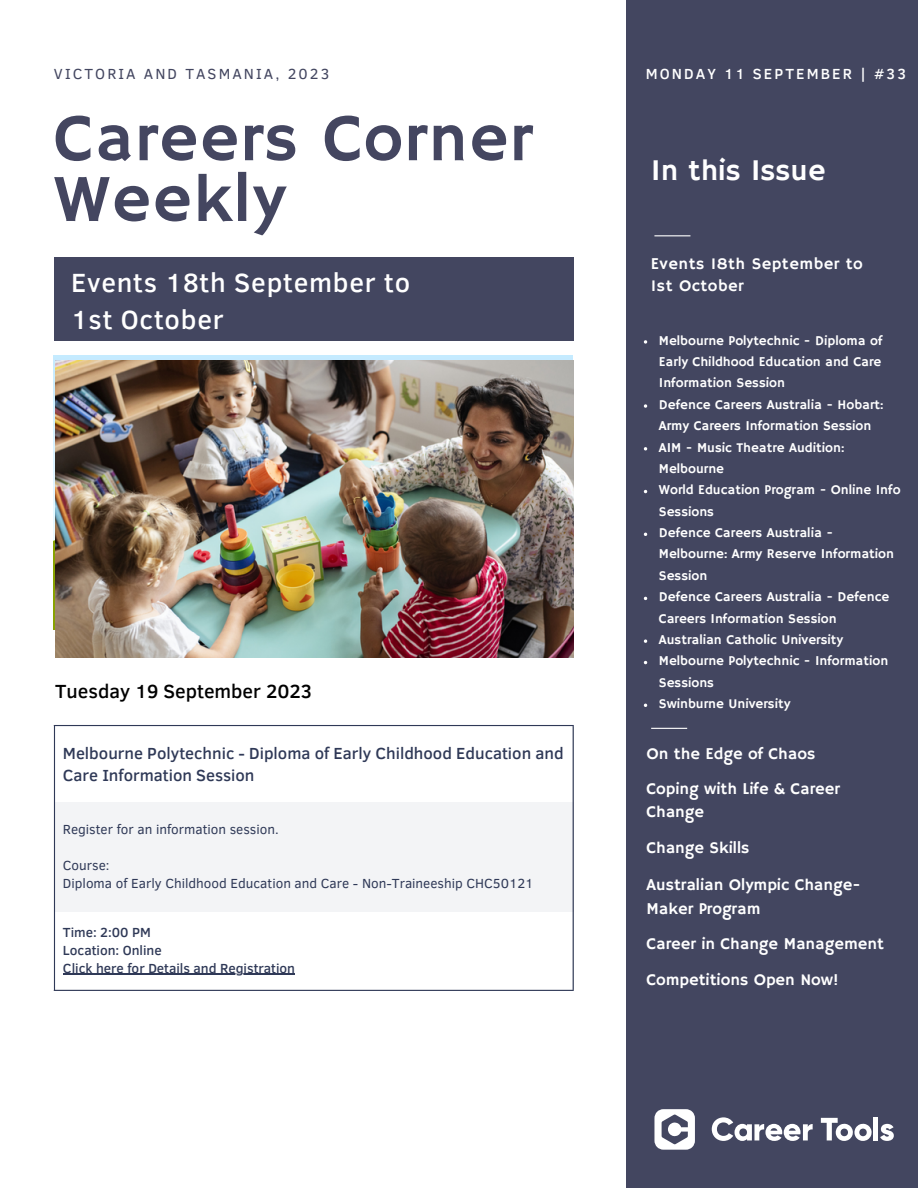
<style>
.page{position:relative;width:918px;height:1188px;background:#fff}
.page>*{position:absolute;margin:0;border:0;box-sizing:border-box;transform-origin:0 0}
.t1{font:67.5px/60.8px "Hammersmith One";letter-spacing:.02em;color:#444660}
.t2{font:30px "Hammersmith One";color:#fff}
.t3{font:500 27px "Clear Sans";letter-spacing:.03em;color:#fff}
.t4{font:500 19.5px "Clear Sans";color:#000}
.t5{font:16.5px/22.5px "Hammersmith One";color:#fff}
.t6{font:500 16.5px/22.5px "Clear Sans";color:#2f3957}
.t7{font:16.5px "Hammersmith One";letter-spacing:.03em;color:#fff}
.t8{font:15px "Clear Sans";letter-spacing:.14em;color:#434660}
.t9{font:500 15px "Clear Sans";letter-spacing:.14em;color:#fff}
.t10{font:13.5px/21.3px "Hammersmith One";color:#fff}
.t11{font:13.5px "Clear Sans";color:#2f3957}
.t12{font:500 13.5px "Clear Sans";color:#2f3957}
</style>
<div class="page">
<div style="left:626px;top:0;width:292px;height:1188px;background:#434660"></div>
<img style="left:54px;top:356px;width:519px;height:273px">
<svg style="left:712px;top:1117px;width:101px;height:24px"></svg>
<svg style="left:821px;top:1118px;width:51px;height:23px"></svg>
<div style="left:873px;top:1117px;width:5px;height:23px;background:#fff"></div>
<svg style="left:880px;top:1124px;width:14px;height:17px"></svg>
<svg style="left:654px;top:1109px;width:41px;height:41px"></svg>
<hr style="left:654px;top:235px;width:36px;height:1px;background:#fff">
<div style="left:54px;top:257px;width:519px;height:83px;background:#434660"></div>
<img style="left:55px;top:361px;width:519px;height:297px">
<svg style="left:55px;top:726px;width:518px;height:264px"></svg>
<div style="left:54px;top:802px;width:519px;height:109px;background:#f3f4f6"></div>
<hr style="left:63px;top:974px;width:85px;height:1px;background:#2f3957">
<hr style="left:148px;top:974px;width:147px;height:1px;background:#2f3957">
<hr style="left:54px;top:726px;width:1px;height:264px;background:#2f3957">
<hr style="left:573px;top:726px;width:1px;height:264px;background:#2f3957">
<hr style="left:54px;top:725px;width:520px;height:1px;background:#2f3957">
<hr style="left:54px;top:990px;width:520px;height:1px;background:#2f3957">
<hr style="left:651px;top:728px;width:36px;height:1px;background:#fff">
<svg style="left:644px;top:340px;width:3px;height:4px"></svg>
<svg style="left:644px;top:404px;width:3px;height:4px"></svg>
<svg style="left:644px;top:639px;width:3px;height:4px"></svg>
<p class="t8" style="left:54px;top:62px;width:277px">VICTORIA AND TASMANIA, 2023</p>
<p class="t1" style="left:54px;top:111px;width:480px">Careers Corner<br>Weekly</p>
<p class="t3" style="left:71px;top:263px;width:341px">Events 18th September to</p>
<p class="t3" style="left:71px;top:300px;width:154px">1st October</p>
<p class="t4" style="left:55px;top:677px;width:259px">Tuesday 19 September 2023</p>
<p class="t6" style="left:63px;top:741px;width:502px">Melbourne Polytechnic - Diploma of Early Childhood Education and<br>Care Information Session</p>
<p class="t11" style="left:63px;top:819px;width:217px">Register for an information session.</p>
<p class="t11" style="left:63px;top:855px;width:48px">Course:</p>
<p class="t11" style="left:63px;top:873px;width:472px">Diploma of Early Childhood Education and Care - Non-Traineeship CHC50121</p>
<p class="t12" style="left:63px;top:922px;width:89px">Time: 2:00 PM</p>
<p class="t12" style="left:63px;top:940px;width:100px">Location: Online</p>
<p class="t12" style="left:63px;top:958px;width:234px">Click here for Details and Registration</p>
<p class="t9" style="left:646px;top:62px;width:262px">MONDAY 11 SEPTEMBER | #33</p>
<p class="t2" style="left:651px;top:153px;width:176px">In this Issue</p>
<p class="t7" style="left:651px;top:254px;width:213px">Events 18th September to</p>
<p class="t7" style="left:651px;top:276px;width:94px">1st October</p>
<p class="t10" style="left:659px;top:330px;width:225px;text-align:justify">Melbourne Polytechnic - Diploma of Early Childhood Education and Care Information Session</p>
<p class="t10" style="left:659px;top:394px;width:226px">Defence Careers Australia - Hobart:<br>Army Careers Information Session</p>
<p class="t10" style="left:659px;top:437px;width:187px">AIM - Music Theatre Audition:<br>Melbourne</p>
<p class="t10" style="left:659px;top:480px;width:243px">World Education Program - Online Info<br>Sessions</p>
<p class="t10" style="left:659px;top:523px;width:237px">Defence Careers Australia -<br>Melbourne: Army Reserve Information<br>Session</p>
<p class="t10" style="left:659px;top:587px;width:232px">Defence Careers Australia - Defence<br>Careers Information Session</p>
<p class="t10" style="left:659px;top:630px;width:186px">Australian Catholic University</p>
<p class="t10" style="left:659px;top:651px;width:231px">Melbourne Polytechnic - Information<br>Sessions</p>
<p class="t10" style="left:659px;top:694px;width:133px">Swinburne University</p>
<p class="t5" style="left:647px;top:743px;width:170px">On the Edge of Chaos</p>
<p class="t5" style="left:647px;top:778px;width:195px">Coping with Life &amp; Career<br>Change</p>
<p class="t5" style="left:647px;top:837px;width:104px">Change Skills</p>
<p class="t5" style="left:647px;top:874px;width:215px;line-height:23.7px">Australian Olympic Change-<br>Maker Program</p>
<p class="t5" style="left:647px;top:934px;width:239px">Career in Change Management</p>
<p class="t5" style="left:647px;top:969px;width:194px">Competitions Open Now!</p>
</div>
